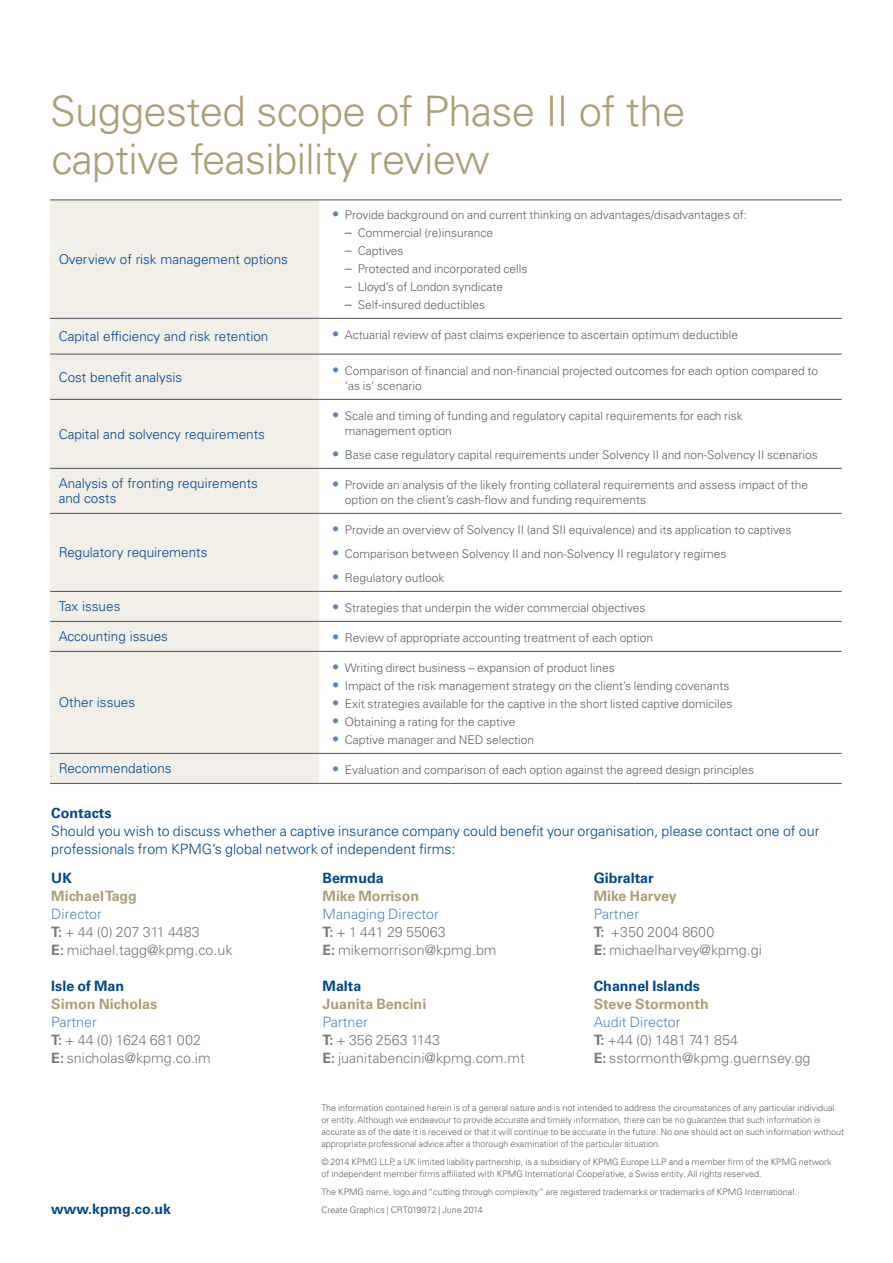
<style>
.page{position:relative;width:893px;height:1263px;background:#fff}
.page>*{position:absolute;margin:0;border:0;box-sizing:border-box;transform-origin:0 0}
.t1{font:300 42px/48px "Univers LT Std";letter-spacing:-.015em;color:#ac9e75}
.t2{font:300 14.25px/18px "Univers LT Std";color:#777980}
.t3{font:300 14.25px/18px "Univers LT Std";color:#00478f}
.t4{font:700 14.25px "Univers LT Std";color:#ac9e75}
.t5{font:700 14.25px "Univers LT Std";color:#00478f}
.t6{font:300 14.25px "Univers LT Std";color:#bbae8c}
.t7{font:300 13.5px/15px "Univers LT Std";color:#00478f}
.t8{font:300 12px/15px "Univers LT Std";color:#5e6168}
.t9{font:300 9px/12px "Univers LT Std";color:#5e6168}
.s1{font-size:14.25px;color:#5388be}
.s2{font-size:14.25px}
.s3{color:#5388be}
.s4{font-weight:700}
</style>
<div class="page">
<div style="left:50px;top:200px;width:269px;height:583px;background:#f2efe8"></div>
<hr style="left:50px;top:199px;width:269px;height:1px;background:#5e6168">
<hr style="left:319px;top:199px;width:523px;height:1px;background:#5e6168">
<hr style="left:50px;top:318px;width:269px;height:1px;background:#5e6168">
<hr style="left:319px;top:318px;width:523px;height:1px;background:#5e6168">
<hr style="left:50px;top:353px;width:269px;height:2px;background:#5e6168">
<hr style="left:319px;top:353px;width:523px;height:2px;background:#5e6168">
<hr style="left:50px;top:399px;width:269px;height:1px;background:#5e6168">
<hr style="left:319px;top:399px;width:523px;height:1px;background:#5e6168">
<hr style="left:50px;top:468px;width:269px;height:1px;background:#5e6168">
<hr style="left:319px;top:468px;width:523px;height:1px;background:#5e6168">
<hr style="left:50px;top:513px;width:269px;height:1px;background:#5e6168">
<hr style="left:319px;top:513px;width:523px;height:1px;background:#5e6168">
<hr style="left:50px;top:591px;width:269px;height:1px;background:#5e6168">
<hr style="left:319px;top:591px;width:523px;height:1px;background:#5e6168">
<hr style="left:50px;top:621px;width:269px;height:1px;background:#5e6168">
<hr style="left:319px;top:621px;width:523px;height:1px;background:#5e6168">
<hr style="left:50px;top:651px;width:269px;height:1px;background:#5e6168">
<hr style="left:319px;top:651px;width:523px;height:1px;background:#5e6168">
<hr style="left:50px;top:753px;width:269px;height:1px;background:#5e6168">
<hr style="left:319px;top:753px;width:523px;height:1px;background:#5e6168">
<hr style="left:50px;top:783px;width:269px;height:1px;background:#5e6168">
<hr style="left:319px;top:783px;width:523px;height:1px;background:#5e6168">
<h1 class="t1" style="left:50px;top:88px;width:637px">Suggested scope of Phase II of the captive feasibility review</h1>
<p class="t7" style="left:59px;top:252px;width:231px">Overview of risk management options</p>
<p class="t8" style="left:332px;top:207px;width:416px"><span class="s1">•</span> Provide background on and current thinking on advantages/disadvantages of:</p>
<p class="t8" style="left:345px;top:225px;width:150px"><span class="s2">–</span> Commercial (re)insurance</p>
<p class="t8" style="left:345px;top:243px;width:60px"><span class="s2">–</span> Captives</p>
<p class="t8" style="left:345px;top:261px;width:184px"><span class="s2">–</span> Protected and incorporated cells</p>
<p class="t8" style="left:345px;top:279px;width:160px"><span class="s2">–</span> Lloyd’s of London syndicate</p>
<p class="t8" style="left:345px;top:297px;width:142px"><span class="s2">–</span> Self-insured deductibles</p>
<p class="t7" style="left:59px;top:329px;width:211px">Capital efficiency and risk retention</p>
<p class="t8" style="left:332px;top:327px;width:407px"><span class="s1">•</span> Actuarial review of past claims experience to ascertain optimum deductible</p>
<p class="t7" style="left:59px;top:369px;width:125px">Cost benefit analysis</p>
<p class="t8" style="left:345px;top:363px;width:475px;text-indent:-13px"><span class="s1">•</span> Comparison of financial and non-financial projected outcomes for each option compared to ‘as is’ scenario</p>
<p class="t7" style="left:59px;top:426px;width:208px">Capital and solvency requirements</p>
<p class="t8" style="left:345px;top:408px;width:399px;text-indent:-13px"><span class="s1">•</span> Scale and timing of funding and regulatory capital requirements for each risk management option</p>
<p class="t8" style="left:332px;top:447px;width:487px"><span class="s1">•</span> Base case regulatory capital requirements under Solvency II and non-Solvency II scenarios</p>
<p class="t7" style="left:59px;top:476px;width:201px">Analysis of fronting requirements and costs</p>
<p class="t8" style="left:345px;top:477px;width:465px;text-indent:-13px"><span class="s1">•</span> Provide an analysis of the likely fronting collateral requirements and assess impact of the option on the client’s cash-flow and funding requirements</p>
<p class="t7" style="left:59px;top:545px;width:150px">Regulatory requirements</p>
<p class="t8" style="left:332px;top:522px;width:461px"><span class="s1">•</span> Provide an overview of Solvency II (and SII equivalence) and its application to captives</p>
<p class="t8" style="left:332px;top:546px;width:396px"><span class="s1">•</span> Comparison between Solvency II and non-Solvency II regulatory regimes</p>
<p class="t8" style="left:332px;top:570px;width:114px"><span class="s1">•</span> Regulatory outlook</p>
<p class="t7" style="left:59px;top:599px;width:63px">Tax issues</p>
<p class="t8" style="left:332px;top:600px;width:315px"><span class="s1">•</span> Strategies that underpin the wider commercial objectives</p>
<p class="t7" style="left:59px;top:629px;width:111px">Accounting issues</p>
<p class="t8" style="left:332px;top:630px;width:322px"><span class="s1">•</span> Review of appropriate accounting treatment of each option</p>
<p class="t7" style="left:59px;top:695px;width:78px">Other issues</p>
<p class="t8" style="left:332px;top:660px;width:284px"><span class="s1">•</span> Writing direct business – expansion of product lines</p>
<p class="t8" style="left:332px;top:678px;width:399px"><span class="s1">•</span> Impact of the risk management strategy on the client’s lending covenants</p>
<p class="t8" style="left:332px;top:696px;width:402px"><span class="s1">•</span> Exit strategies available for the captive in the short listed captive domiciles</p>
<p class="t8" style="left:332px;top:714px;width:185px"><span class="s1">•</span> Obtaining a rating for the captive</p>
<p class="t8" style="left:332px;top:732px;width:203px"><span class="s1">•</span> Captive manager and NED selection</p>
<p class="t7" style="left:59px;top:761px;width:115px">Recommendations</p>
<p class="t8" style="left:332px;top:762px;width:424px"><span class="s1">•</span> Evaluation and comparison of each option against the agreed design principles</p>
<p class="t6" style="left:50px;top:763px;width:5px">.</p>
<p class="t5" style="left:51px;top:804px;width:62px">Contacts</p>
<p class="t3" style="left:51px;top:822px;width:770px">Should you wish to discuss whether a captive insurance company could benefit your organisation, please contact one of our professionals from KPMG’s global network of independent firms:</p>
<p class="t5" style="left:51px;top:869px;width:22px">UK</p>
<p class="t4" style="left:51px;top:887px;width:87px">Michael Tagg</p>
<p class="t2" style="left:51px;top:904px;width:183px"><span class="s3">Director<br></span><span class="s4">T:</span> + 44 (0) 207 311 4483<br><span class="s4">E:</span> michael.tagg@kpmg.co.uk</p>
<p class="t5" style="left:51px;top:977px;width:74px">Isle of Man</p>
<p class="t4" style="left:51px;top:995px;width:107px">Simon Nicholas</p>
<p class="t2" style="left:51px;top:1012px;width:161px"><span class="s3">Partner<br></span><span class="s4">T:</span> + 44 (0) 1624 681 002<br><span class="s4">E:</span> snicholas@kpmg.co.im</p>
<p class="t5" style="left:594px;top:869px;width:61px">Gibraltar</p>
<p class="t4" style="left:594px;top:887px;width:84px">Mike Harvey</p>
<p class="t2" style="left:594px;top:904px;width:170px"><span class="s3">Partner<br></span><span class="s4">T:</span> +350 2004 8600<br><span class="s4">E:</span> michaelharvey@kpmg.gi</p>
<p class="t5" style="left:594px;top:977px;width:108px">Channel Islands</p>
<p class="t4" style="left:594px;top:995px;width:116px">Steve Stormonth</p>
<p class="t2" style="left:594px;top:1012px;width:218px"><span class="s3">Audit Director<br></span><span class="s4">T:</span> +44 (0) 1481 741 854<br><span class="s4">E:</span> sstormonth@kpmg.guernsey.gg</p>
<p class="t5" style="left:323px;top:869px;width:63px">Bermuda</p>
<p class="t4" style="left:323px;top:887px;width:98px">Mike Morrison</p>
<p class="t2" style="left:323px;top:904px;width:176px"><span class="s3">Managing Director<br></span><span class="s4">T:</span> + 1 441 29 55063<br><span class="s4">E:</span> mikemorrison@kpmg.bm</p>
<p class="t5" style="left:323px;top:977px;width:40px">Malta</p>
<p class="t4" style="left:323px;top:995px;width:105px">Juanita Bencini</p>
<p class="t2" style="left:323px;top:1012px;width:204px"><span class="s3">Partner<br></span><span class="s4">T:</span> + 356 2563 1143<br><span class="s4">E:</span> juanitabencini@kpmg.com.mt</p>
<p class="t9" style="left:321px;top:1101px;width:524px">The information contained herein is of a general nature and is not intended to address the circumstances of any particular individual or entity. Although we endeavour to provide accurate and timely information, there can be no guarantee that such information is accurate as of the date it is received or that it will continue to be accurate in the future. No one should act on such information without appropriate professional advice after a thorough examination of the particular situation.</p>
<p class="t9" style="left:321px;top:1155px;width:512px">© 2014 KPMG LLP, a UK limited liability partnership, is a subsidiary of KPMG Europe LLP and a member firm of the KPMG network of independent member firms affiliated with KPMG International Cooperative, a Swiss entity. All rights reserved.</p>
<p class="t9" style="left:321px;top:1185px;width:477px">The KPMG name, logo and “cutting through complexity” are registered trademarks or trademarks of KPMG International.</p>
<p class="t5" style="left:51px;top:1200px;width:121px">www.kpmg.co.uk</p>
<p class="t9" style="left:321px;top:1203px;width:163px">Create Graphics | CRT019972 | June 2014</p>
</div>
